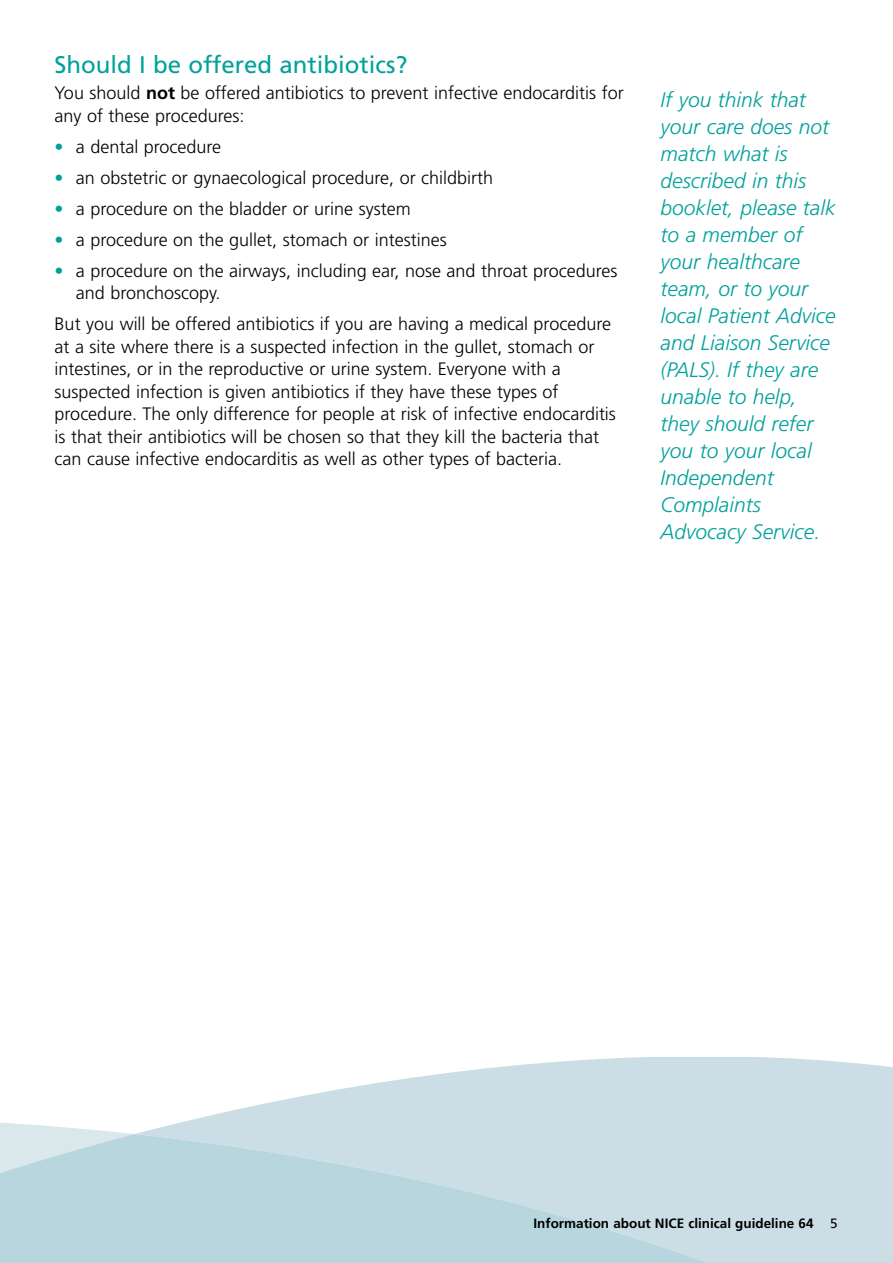
<style>
.page{position:relative;width:893px;height:1263px;background:#fff}
.page>*{position:absolute;margin:0;border:0;box-sizing:border-box;transform-origin:0 0}
.t1{font:24px "Frutiger";color:#00a19b}
.t2{font:italic 300 21px/27px "Frutiger";color:#00a19b}
.t3{font:300 18px/22.5px "Frutiger";color:#000}
.t4{font:700 13.5px "Frutiger";color:#000}
.s1{font-weight:700}
.s2{color:#00a19b}
.s3{font-weight:400}
</style>
<div class="page">
<svg style="left:205px;top:1057px;width:688px;height:60px;fill:#cbdee5"></svg>
<svg style="left:0;top:1117px;width:893px;height:17px;background:#d2e2e8"></svg>
<svg style="left:0;top:1134px;width:893px;height:129px;background:#c1dae1"></svg>
<h1 class="t1" style="left:55px;top:55px;width:354px">Should I be offered antibiotics?</h1>
<p class="t3" style="left:55px;top:83px;width:570px">You should <span class="s1">not</span> be offered antibiotics to prevent infective endocarditis for any of these procedures:</p>
<p class="t3" style="left:55px;top:137px;width:168px"><span class="s2">•</span> a dental procedure</p>
<p class="t3" style="left:55px;top:168px;width:440px"><span class="s2">•</span> an obstetric or gynaecological procedure, or childbirth</p>
<p class="t3" style="left:55px;top:199px;width:358px"><span class="s2">•</span> a procedure on the bladder or urine system</p>
<p class="t3" style="left:55px;top:230px;width:394px"><span class="s2">•</span> a procedure on the gullet, stomach or intestines</p>
<p class="t3" style="left:76px;top:261px;width:543px;text-indent:-21px"><span class="s2">•</span> a procedure on the airways, including ear, nose and throat procedures and bronchoscopy.</p>
<p class="t3" style="left:55px;top:314px;width:563px">But you will be offered antibiotics if you are having a medical procedure at a site where there is a suspected infection in the gullet, stomach or intestines, or in the reproductive or urine system. Everyone with a suspected infection is given antibiotics if they have these types of procedure. The only difference for people at risk of infective endocarditis is that their antibiotics will be chosen so that they kill the bacteria that can cause infective endocarditis as well as other types of bacteria.</p>
<p class="t2" style="left:661px;top:88px;width:176px">If you think that your care does not match what is described in this booklet, please talk to a member of your healthcare team, or to your local Patient Advice and Liaison Service (PALS). If they are unable to help, they should refer you to your local<br>Independent<br>Complaints<br>Advocacy Service.</p>
<p class="t4" style="left:533px;top:1218px;width:306px">Information about NICE clinical guideline 64 <span class="s3">5</span></p>
</div>
